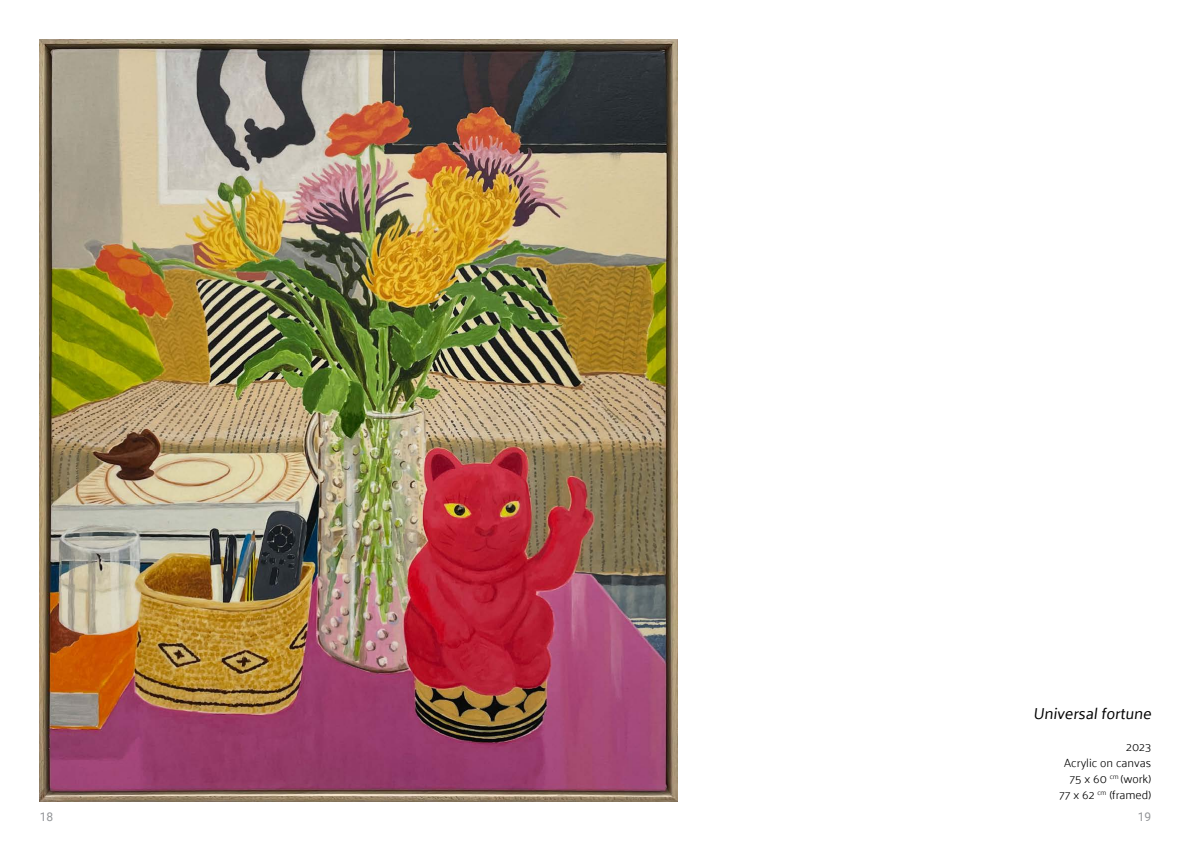
<style>
.page{position:relative;width:1191px;height:842px;background:#fff}
.page>*{position:absolute;margin:0;border:0;box-sizing:border-box;transform-origin:0 0}
.t1{font:16px "Palanquin";color:#000}
.t2{font:300 12px/16px "Palanquin";color:#000;text-align:right}
.t3{font:12px "Roboto";color:#939598}
</style>
<div class="page">
<img style="left:40px;top:40px;width:637px;height:762px">
<h1 class="t1" style="left:1033px;top:704px;width:123px">Universalfortune</h1>
<p class="t2" style="left:1059px;top:739px;width:94px">2023<br>Acrylic on canvas<br>75 x 60 <sup>cm</sup> (work)<br>77 x 62 <sup>cm</sup> (framed)</p>
<p class="t3" style="left:40px;top:808px;width:15px">18</p>
<p class="t3" style="left:1137px;top:808px;width:15px">19</p>
</div>
